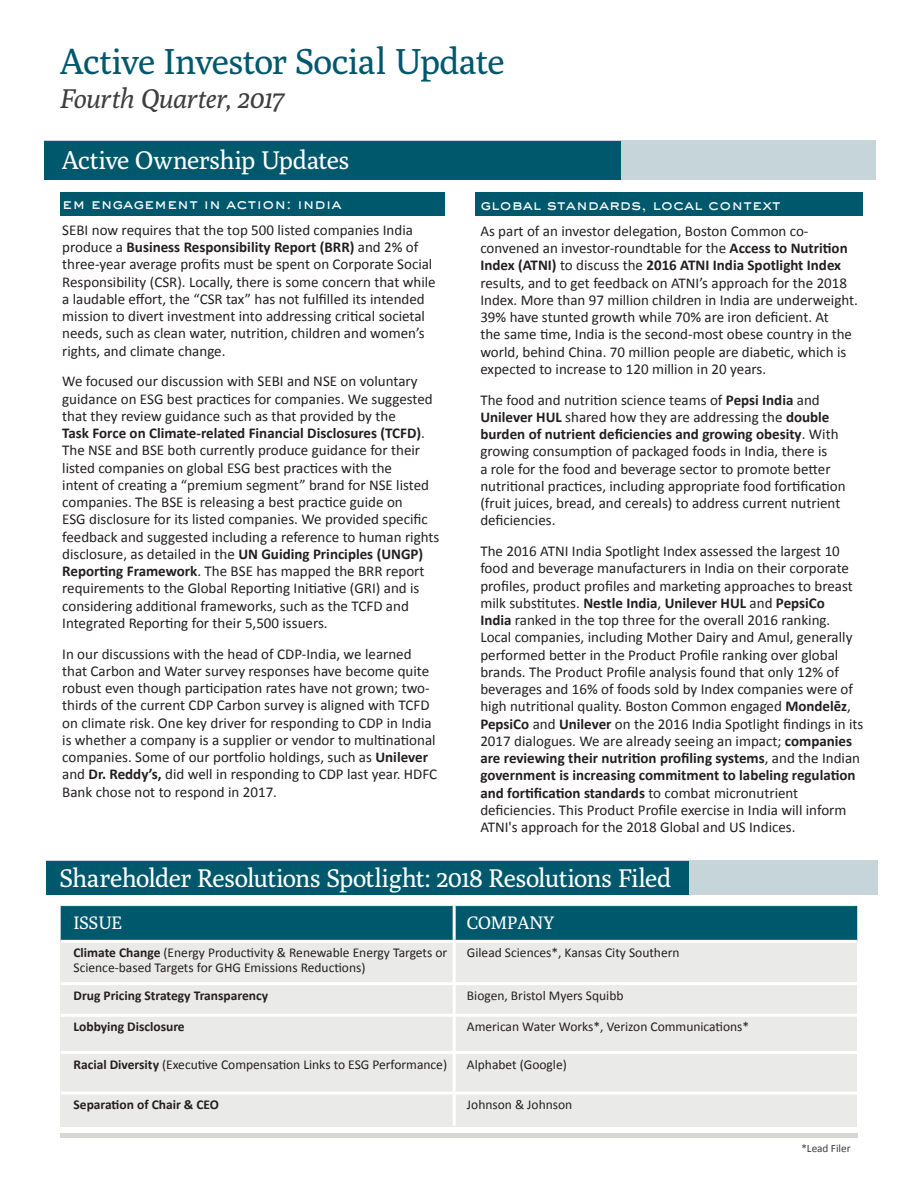
<style>
.page{position:relative;width:918px;height:1188px;background:#fff}
.page>*{position:absolute;margin:0;border:0;box-sizing:border-box;transform-origin:0 0}
.t1{font:36px "Poly";letter-spacing:-.025em;color:#00586d}
.t2{font:italic 27px "Poly";letter-spacing:-.005em;color:#3e3e3f}
.t3{font:25.5px "Poly";letter-spacing:-.025em;color:#fff}
.body_text{font:18px "Poly";color:#fff}
.body_text-2{font:15px/17.2px "Calibri";color:#231f20}
.body_text-3{font:500 15px "AT Sackers Gothic";letter-spacing:-.01em;color:#fff}
.body_text-4{font:13.5px/15px "Calibri";color:#231f20}
.body_text-5{font:700 13.5px "Calibri";color:#231f20}
.body_text-6{font:11.25px "Calibri";color:#3e3e3f}
.s1{font-weight:700}
</style>
<div class="page">
<div style="left:476px;top:192px;width:387px;height:24px;background:#00586d"></div>
<div style="left:61px;top:192px;width:384px;height:23px;background:#00586d"></div>
<div style="left:61px;top:905px;width:796px;height:221px;background:#eaeae9"></div>
<div style="left:44px;top:141px;width:832px;height:39px;background:#c6d5d9"></div>
<div style="left:45px;top:142px;width:576px;height:38px;background:#00586d"></div>
<hr style="left:61px;top:1134px;width:797px;height:4px;background:#d9d7d4">
<div style="left:61px;top:906px;width:796px;height:34px;background:#00586d"></div>
<hr style="left:453px;top:906px;width:3px;height:34px;background:#fff">
<hr style="left:61px;top:940px;width:393px;height:3px;background:#fff">
<hr style="left:454px;top:940px;width:403px;height:3px;background:#fff">
<hr style="left:453px;top:943px;width:3px;height:39px;background:#fff">
<hr style="left:61px;top:982px;width:393px;height:3px;background:#fff">
<hr style="left:454px;top:982px;width:403px;height:3px;background:#fff">
<hr style="left:453px;top:985px;width:3px;height:29px;background:#fff">
<hr style="left:61px;top:1014px;width:393px;height:3px;background:#fff">
<hr style="left:454px;top:1014px;width:403px;height:3px;background:#fff">
<hr style="left:453px;top:1017px;width:3px;height:34px;background:#fff">
<hr style="left:61px;top:1051px;width:393px;height:3px;background:#fff">
<hr style="left:454px;top:1051px;width:403px;height:3px;background:#fff">
<hr style="left:453px;top:1054px;width:3px;height:38px;background:#fff">
<hr style="left:61px;top:1092px;width:393px;height:3px;background:#fff">
<hr style="left:454px;top:1092px;width:403px;height:3px;background:#fff">
<hr style="left:453px;top:1095px;width:3px;height:31px;background:#fff">
<div style="left:46px;top:861px;width:831px;height:34px;background:#c6d5d9"></div>
<div style="left:46px;top:861px;width:643px;height:34px;background:#00586d"></div>
<p class="t1" style="left:60px;top:41px;width:446px">Active Investor Social Update</p>
<p class="t2" style="left:60px;top:82px;width:226px">Fourth Quarter, 2017</p>
<p class="t3" style="left:62px;top:146px;width:289px">Active Ownership Updates</p>
<p class="body_text-3" style="left:62px;top:194px;width:281px">em engagement in action: india</p>
<p class="body_text-2" style="left:62px;top:221px;width:375px">SEBI now requires that the top 500 listed companies India produce a <span class="s1">Business Responsibility Report (BRR)</span> and 2% of three-year average profits must be spent on Corporate Social Responsibility (CSR). Locally, there is some concern that while a laudable effort, the “CSR tax” has not fulfilled its intended mission to divert investment into addressing critical societal needs, such as clean water, nutrition, children and women’s rights, and climate change.</p>
<p class="body_text-2" style="left:62px;top:372px;width:379px">We focused our discussion with SEBI and NSE on voluntary guidance on ESG best practices for companies. We suggested that they review guidance such as that provided by the<br><span class="s1">Task Force on Climate-related Financial Disclosures (TCFD)</span>.<br>The NSE and BSE both currently produce guidance for their listed companies on global ESG best practices with the<br>intent of creating a “premium segment” brand for NSE listed companies. The BSE is releasing a best practice guide on<br>ESG disclosure for its listed companies. We provided specific feedback and suggested including a reference to human rights disclosure, as detailed in the <span class="s1">UN Guiding Principles (UNGP)<br>Reporting Framework</span>. The BSE has mapped the BRR report requirements to the Global Reporting Initiative (GRI) and is considering additional frameworks, such as the TCFD and Integrated Reporting for their 5,500 issuers.</p>
<p class="body_text-2" style="left:62px;top:644px;width:377px">In our discussions with the head of CDP-India, we learned that Carbon and Water survey responses have become quite robust even though participation rates have not grown; two&shy;thirds of the current CDP Carbon survey is aligned with TCFD on climate risk. One key driver for responding to CDP in India is whether a company is a supplier or vendor to multinational companies. Some of our portfolio holdings, such as <span class="s1">Unilever </span>and <span class="s1">Dr. Reddy’s,</span> did well in responding to CDP last year. HDFC Bank chose not to respond in 2017.</p>
<p class="body_text-3" style="left:480px;top:194px;width:302px">global standards, local context</p>
<p class="body_text-2" style="left:480px;top:222px;width:379px">As part of an investor delegation, Boston Common co&shy;convened an investor-roundtable for the <span class="s1">Access to Nutrition Index (ATNI)</span> to discuss the <span class="s1">2016 ATNI India Spotlight Index </span>results, and to get feedback on ATNI’s approach for the 2018<br>Index. More than 97 million children in India are underweight.<br>39% have stunted growth while 70% are iron deficient. At<br>the same time, India is the second-most obese country in the world, behind China. 70 million people are diabetic, which is expected to increase to 120 million in 20 years.</p>
<p class="body_text-2" style="left:480px;top:390px;width:367px">The food and nutrition science teams of <span class="s1">Pepsi India</span> and <span class="s1">Unilever HUL</span> shared how they are addressing the <span class="s1">double burden of nutrient deficiencies and growing obesity</span>. With growing consumption of packaged foods in India, there is<br>a role for the food and beverage sector to promote better nutritional practices, including appropriate food fortification (fruit juices, bread, and cereals) to address current nutrient deficiencies.</p>
<p class="body_text-2" style="left:480px;top:542px;width:385px">The 2016 ATNI India Spotlight Index assessed the largest 10 food and beverage manufacturers in India on their corporate profiles, product profiles and marketing approaches to breast milk substitutes. <span class="s1">Nestle India</span>, <span class="s1">Unilever HUL</span> and <span class="s1">PepsiCo<br>India</span> ranked in the top three for the overall 2016 ranking.<br>Local companies, including Mother Dairy and Amul, generally performed better in the Product Profile ranking over global brands. The Product Profile analysis found that only 12% of beverages and 16% of foods sold by Index companies were of high nutritional quality. Boston Common engaged <span class="s1">Mondelēz</span>, <span class="s1">PepsiCo</span> and <span class="s1">Unilever</span> on the 2016 India Spotlight findings in its 2017 dialogues. We are already seeing an impact; <span class="s1">companies are reviewing their nutrition profiling systems</span>, and the Indian <span class="s1">government is increasing commitment to labeling regulation and fortification standards</span> to combat micronutrient deficiencies. This Product Profile exercise in India will inform ATNI's approach for the 2018 Global and US Indices.</p>
<p class="t3" style="left:60px;top:864px;width:613px">Shareholder Resolutions Spotlight: 2018 Resolutions Filed</p>
<p class="body_text" style="left:74px;top:913px;width:50px">ISSUE</p>
<p class="body_text" style="left:467px;top:913px;width:89px">COMPANY</p>
<p class="body_text-4" style="left:74px;top:945px;width:375px"><span class="s1">Climate Change</span> (Energy Productivity &amp; Renewable Energy Targets or<br>Science-based Targets for GHG Emissions Reductions)</p>
<p class="body_text-4" style="left:467px;top:945px;width:214px">Gilead Sciences*, Kansas City Southern</p>
<p class="body_text-5" style="left:74px;top:987px;width:196px">Drug Pricing Strategy Transparency</p>
<p class="body_text-4" style="left:467px;top:987px;width:158px">Biogen, Bristol Myers Squibb</p>
<p class="body_text-5" style="left:74px;top:1019px;width:113px">Lobbying Disclosure</p>
<p class="body_text-4" style="left:467px;top:1019px;width:284px">American Water Works*, Verizon Communications*</p>
<p class="body_text-4" style="left:74px;top:1056px;width:375px"><span class="s1">Racial Diversity</span> (Executive Compensation Links to ESG Performance)</p>
<p class="body_text-4" style="left:467px;top:1056px;width:101px">Alphabet (Google)</p>
<p class="body_text-5" style="left:74px;top:1096px;width:147px">Separation of Chair &amp; CEO</p>
<p class="body_text-4" style="left:467px;top:1097px;width:107px">Johnson &amp; Johnson</p>
<p class="body_text-6" style="left:801px;top:1142px;width:51px">*Lead Filer</p>
</div>
